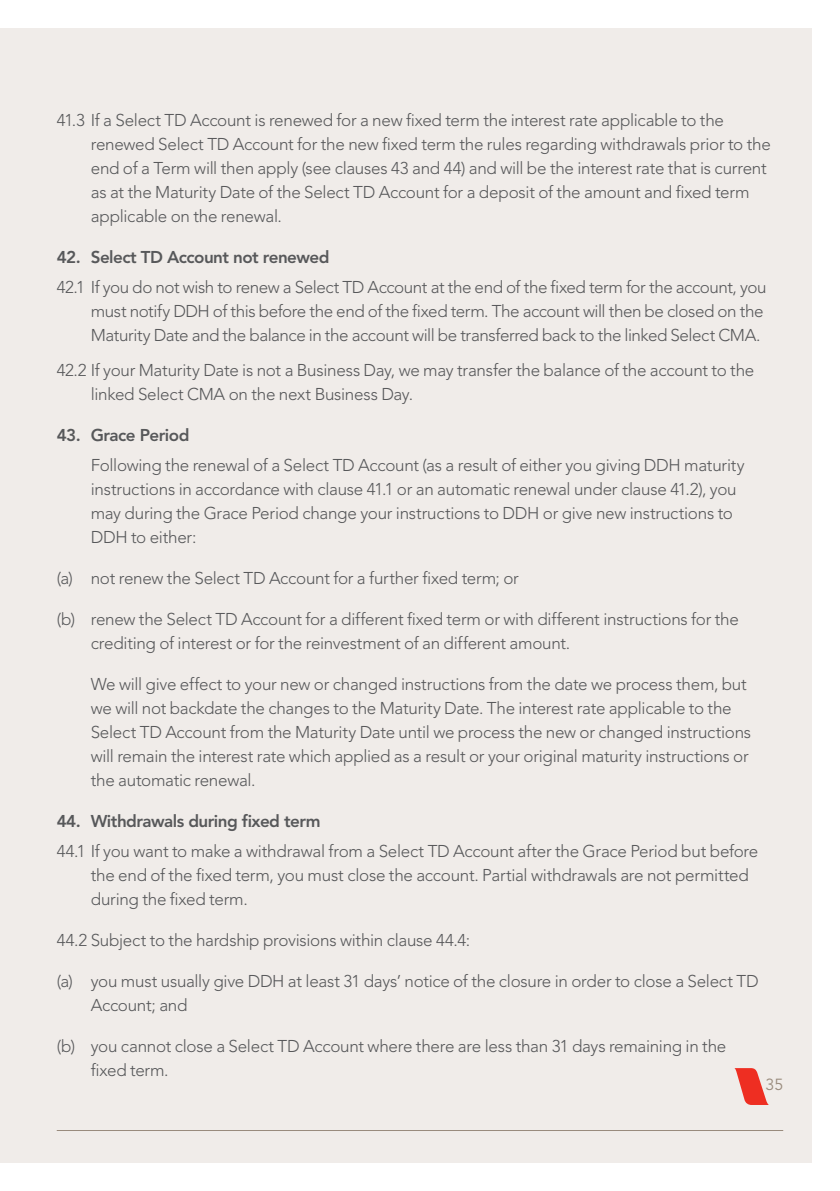
<style>
.page{position:relative;width:840px;height:1191px;background:#fff}
.page>*{position:absolute;margin:0;border:0;box-sizing:border-box;transform-origin:0 0}
.t1{font:300 17px/24px "Avenir LT Std";letter-spacing:-.015em;color:#57585a}
.t2{font:800 17px "Avenir LT Std";letter-spacing:-.03em;color:#57585a}
.t3{font:16px "Avenir LT Std";color:#998b7d}
</style>
<div class="page">
<div style="left:0;top:28px;width:811px;height:1134px;background:#f0ece9"></div>
<hr style="left:57px;top:1130px;width:725px;height:1px;background:#998b7d">
<svg style="left:734px;top:1068px;width:34px;height:37px"></svg>
<p class="t1" style="left:91px;top:108px;width:681px;text-indent:-34px">41.3 If a Select TD Account is renewed for a new fixed term the interest rate applicable to the renewed Select TD Account for the new fixed term the rules regarding withdrawals prior to the end of a Term will then apply (see clauses 43 and 44) and will be the interest rate that is current as at the Maturity Date of the Select TD Account for a deposit of the amount and fixed term applicable on the renewal.</p>
<p class="t2" style="left:57px;top:247px;width:274px">42. Select TD Account not renewed</p>
<p class="t1" style="left:91px;top:275px;width:677px;text-indent:-34px">42.1 If you do not wish to renew a Select TD Account at the end of the fixed term for the account, you must notify DDH of this before the end of the fixed term. The account will then be closed on the<br>Maturity Date and the balance in the account will be transferred back to the linked Select CMA.</p>
<p class="t1" style="left:91px;top:358px;width:664px;text-indent:-34px">42.2 If your Maturity Date is not a Business Day, we may transfer the balance of the account to the linked Select CMA on the next Business Day.</p>
<p class="t2" style="left:57px;top:425px;width:134px">43. Grace Period</p>
<p class="t1" style="left:91px;top:453px;width:655px">Following the renewal of a Select TD Account (as a result of either you giving DDH maturity instructions in accordance with clause 41.1 or an automatic renewal under clause 41.2), you may during the Grace Period change your instructions to DDH or give new instructions to DDH to either:</p>
<p class="t1" style="left:57px;top:566px;width:463px">(a) not renew the Select TD Account for a further fixed term; or</p>
<p class="t1" style="left:91px;top:607px;width:649px;text-indent:-34px">(b) renew the Select TD Account for a different fixed term or with different instructions for the crediting of interest or for the reinvestment of an different amount.</p>
<p class="t1" style="left:91px;top:672px;width:661px">We will give effect to your new or changed instructions from the date we process them, but we will not backdate the changes to the Maturity Date. The interest rate applicable to the Select TD Account from the Maturity Date until we process the new or changed instructions will remain the interest rate which applied as a result or your original maturity instructions or the automatic renewal.</p>
<p class="t2" style="left:57px;top:811px;width:265px">44. Withdrawals during fixed term</p>
<p class="t1" style="left:91px;top:839px;width:668px;text-indent:-34px">44.1 If you want to make a withdrawal from a Select TD Account after the Grace Period but before the end of the fixed term, you must close the account. Partial withdrawals are not permitted during the fixed term.</p>
<p class="t1" style="left:57px;top:928px;width:414px">44.2 Subject to the hardship provisions within clause 44.4:</p>
<p class="t1" style="left:91px;top:969px;width:669px;text-indent:-34px">(a) you must usually give DDH at least 31 days’ notice of the closure in order to close a Select TD<br>Account; and</p>
<p class="t1" style="left:91px;top:1034px;width:636px;text-indent:-34px">(b) you cannot close a Select TD Account where there are less than 31 days remaining in the fixed term.</p>
<p class="t3" style="left:765px;top:1075px;width:19px">35</p>
</div>
